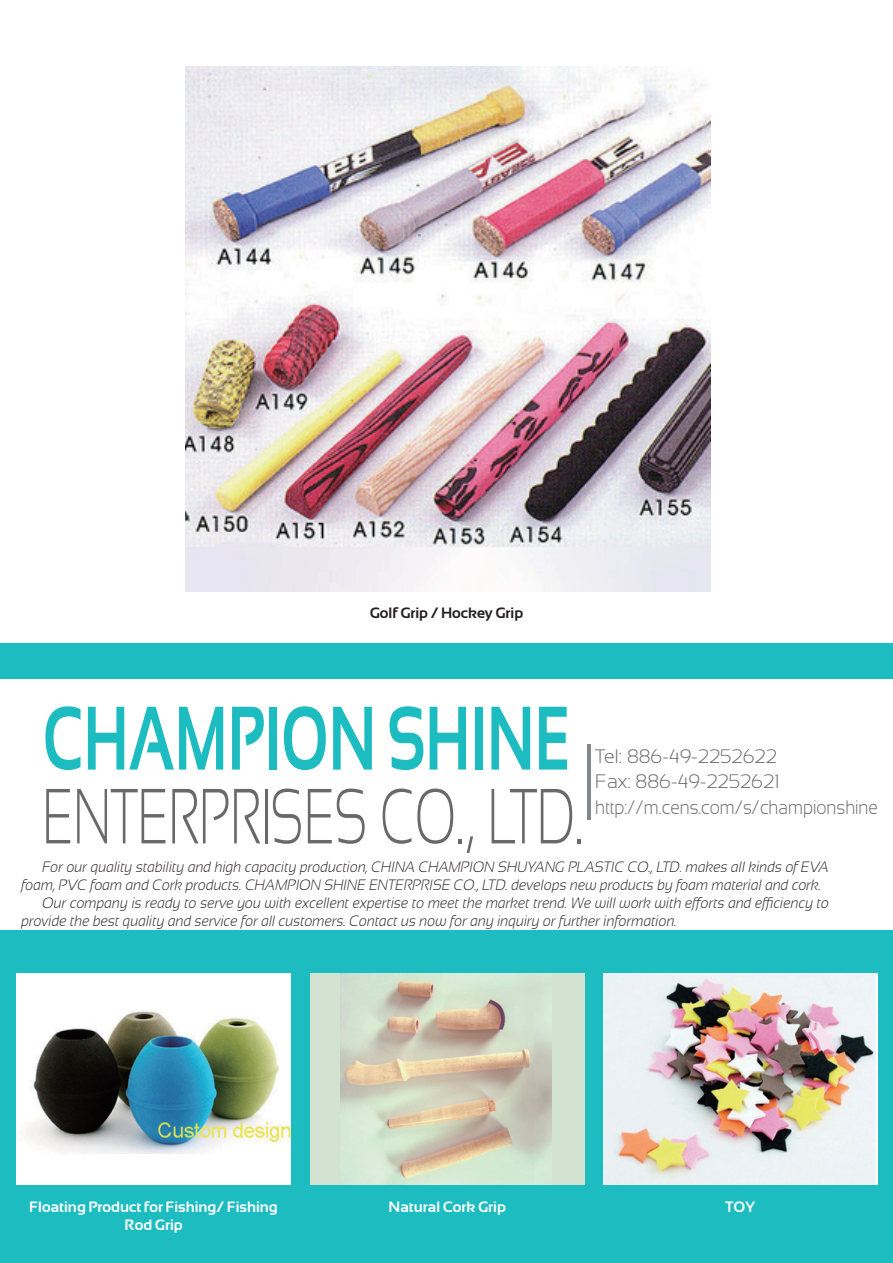
<style>
.page{position:relative;width:893px;height:1263px;background:#fff}
.page>*{position:absolute;margin:0;border:0;box-sizing:border-box;transform-origin:0 0}
.t1{font:700 90px "Sansation";color:#1cbcc1;scale:.67 1}
.t2{font:300 78px "Sansation";color:#69696c;scale:.66 1}
.t3{font:300 19.5px/25.5px "Sansation";color:#69696c}
.t4{font:italic 300 15px "Sansation";color:#231f20;scale:.93 1}
.t5{font:700 15px/17.2px "Sansation";color:#fff;text-align:center}
.t6{font:700 15px "Sansation";color:#231f20}
</style>
<div class="page">
<div style="left:0;top:643px;width:893px;height:620px;background:#1cbcc1"></div>
<div style="left:0;top:679px;width:893px;height:251px;background:#fff"></div>
<img style="left:17px;top:973px;width:274px;height:212px">
<div style="left:310px;top:973px;width:274px;height:212px;background:#d3e3d1"></div>
<img style="left:340px;top:973px;width:211px;height:211px">
<img style="left:604px;top:973px;width:272px;height:212px">
<hr style="left:587px;top:744px;width:3px;height:76px;background:#83878b">
<img style="left:185px;top:66px;width:525px;height:525px">
<p class="t6" style="left:370px;top:604px;width:155px">Golf Grip / Hockey Grip</p>
<h1 class="t1" style="left:43px;top:688px;width:790px">CHAMPION SHINE</h1>
<h2 class="t2" style="left:43px;top:773px;width:821px">ENTERPRISES CO., LTD.</h2>
<h3 class="t3" style="left:595px;top:743px;width:284px">Tel: 886-49-2252622<br>Fax: 886-49-2252621 http://m.cens.com/s/championshine</h3>
<p class="t4" style="left:43px;top:858px;width:847px">For our quality stability and high capacity production, CHINA CHAMPION SHUYANG PLASTIC CO., LTD. makes all kinds of EVA</p>
<p class="t4" style="left:21px;top:876px;width:861px">foam, PVC foam and Cork products. CHAMPION SHINE ENTERPRISE CO., LTD. develops new products by foam material and cork.</p>
<p class="t4" style="left:43px;top:894px;width:847px">Our company is ready to serve you with excellent expertise to meet the market trend. We will work with efforts and efficiency to</p>
<p class="t4" style="left:21px;top:912px;width:706px">provide the best quality and service for all customers. Contact us now for any inquiry or further information.</p>
<p class="t5" style="left:29px;top:1198px;width:250px">Floating Product for Fishing/ Fishing<br>Rod Grip</p>
<p class="t5" style="left:388px;top:1198px;width:119px">Natural Cork Grip</p>
<p class="t5" style="left:725px;top:1198px;width:31px">TOY</p>
</div>
